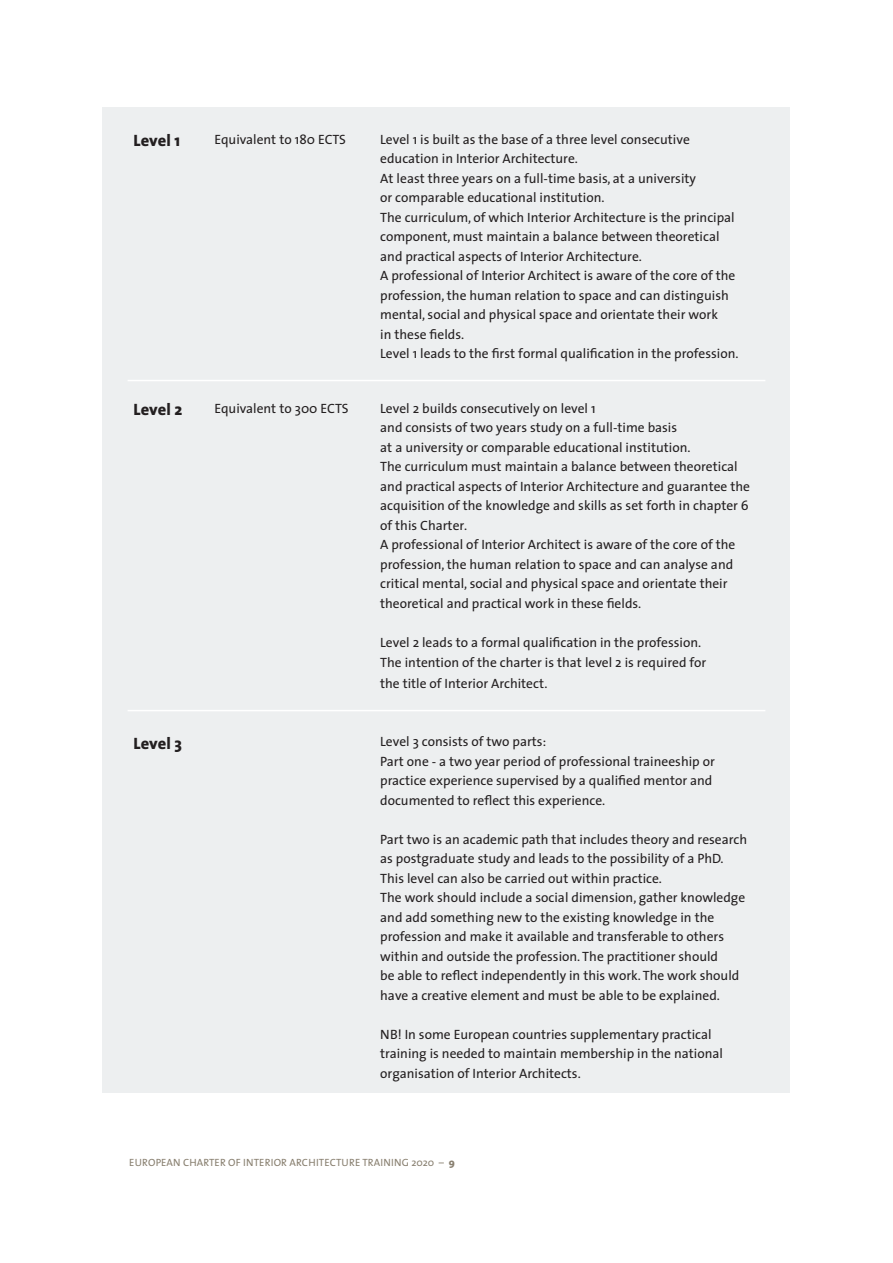
<style>
.page{position:relative;width:893px;height:1263px;background:#fff}
.page>*{position:absolute;margin:0;border:0;box-sizing:border-box;transform-origin:0 0}
.t1{font:800 16.5px "The Sans";color:#231f20}
.t2{font:13.5px/19.5px "The Sans";color:#231f20}
.t3{font:10.5px "The Sans";letter-spacing:.015em;color:#887f6f}
.s1{font-weight:800}
</style>
<div class="page">
<div style="left:102px;top:107px;width:687px;height:986px;background:#edeff0"></div>
<hr style="left:128px;top:710px;width:637px;height:1px;background:#fff">
<hr style="left:128px;top:380px;width:637px;height:1px;background:#fff">
<p class="t1" style="left:134px;top:126px;width:48px">Level 1</p>
<p class="t2" style="left:214px;top:129px;width:133px">Equivalent to 180 ECTS</p>
<p class="t2" style="left:380px;top:129px;width:311px">Level 1 is built as the base of a three level consecutive education in Interior Architecture.</p>
<p class="t2" style="left:380px;top:168px;width:317px">At least three years on a full-time basis, at a university or comparable educational institution.</p>
<p class="t2" style="left:380px;top:207px;width:356px">The curriculum, of which Interior Architecture is the principal component, must maintain a balance between theoretical and practical aspects of Interior Architecture.</p>
<p class="t2" style="left:380px;top:265px;width:357px">A professional of Interior Architect is aware of the core of the profession, the human relation to space and can distinguish mental, social and physical space and orientate their work<br>in these fields.</p>
<p class="t2" style="left:380px;top:343px;width:360px">Level 1 leads to the first formal qualification in the profession.</p>
<p class="t1" style="left:134px;top:396px;width:50px">Level 2</p>
<p class="t2" style="left:214px;top:398px;width:136px">Equivalent to 300 ECTS</p>
<p class="t2" style="left:380px;top:398px;width:371px">Level 2 builds consecutively on level 1<br>and consists of two years study on a full-time basis<br>at a university or comparable educational institution.<br>The curriculum must maintain a balance between theoretical and practical aspects of Interior Architecture and guarantee the acquisition of the knowledge and skills as set forth in chapter 6 of this Charter.<br>A professional of Interior Architect is aware of the core of the profession, the human relation to space and can analyse and critical mental, social and physical space and orientate their theoretical and practical work in these fields.</p>
<p class="t2" style="left:380px;top:632px;width:328px;line-height:20.5px">Level 2 leads to a formal qualification in the profession.<br>The intention of the charter is that level 2 is required for the title of Interior Architect.</p>
<p class="t1" style="left:134px;top:729px;width:50px">Level 3</p>
<p class="t2" style="left:380px;top:731px;width:167px">Level 3 consists of two parts:</p>
<p class="t2" style="left:380px;top:751px;width:336px">Part one - a two year period of professional traineeship or practice experience supervised by a qualified mentor and documented to reflect this experience.</p>
<p class="t2" style="left:380px;top:829px;width:368px">Part two is an academic path that includes theory and research as postgraduate study and leads to the possibility of a PhD.<br>This level can also be carried out within practice.</p>
<p class="t2" style="left:380px;top:887px;width:367px">The work should include a social dimension, gather knowledge and add something new to the existing knowledge in the profession and make it available and transferable to others within and outside the profession. The practitioner should<br>be able to reflect independently in this work. The work should have a creative element and must be able to be explained.</p>
<p class="t2" style="left:380px;top:1024px;width:344px">NB! In some European countries supplementary practical training is needed to maintain membership in the national organisation of Interior Architects.</p>
<p class="t3" style="left:129px;top:1154px;width:327px">EUROPEAN CHARTER OF INTERIOR ARCHITECTURE TRAINING 2020 – <span class="s1">9</span></p>
</div>
